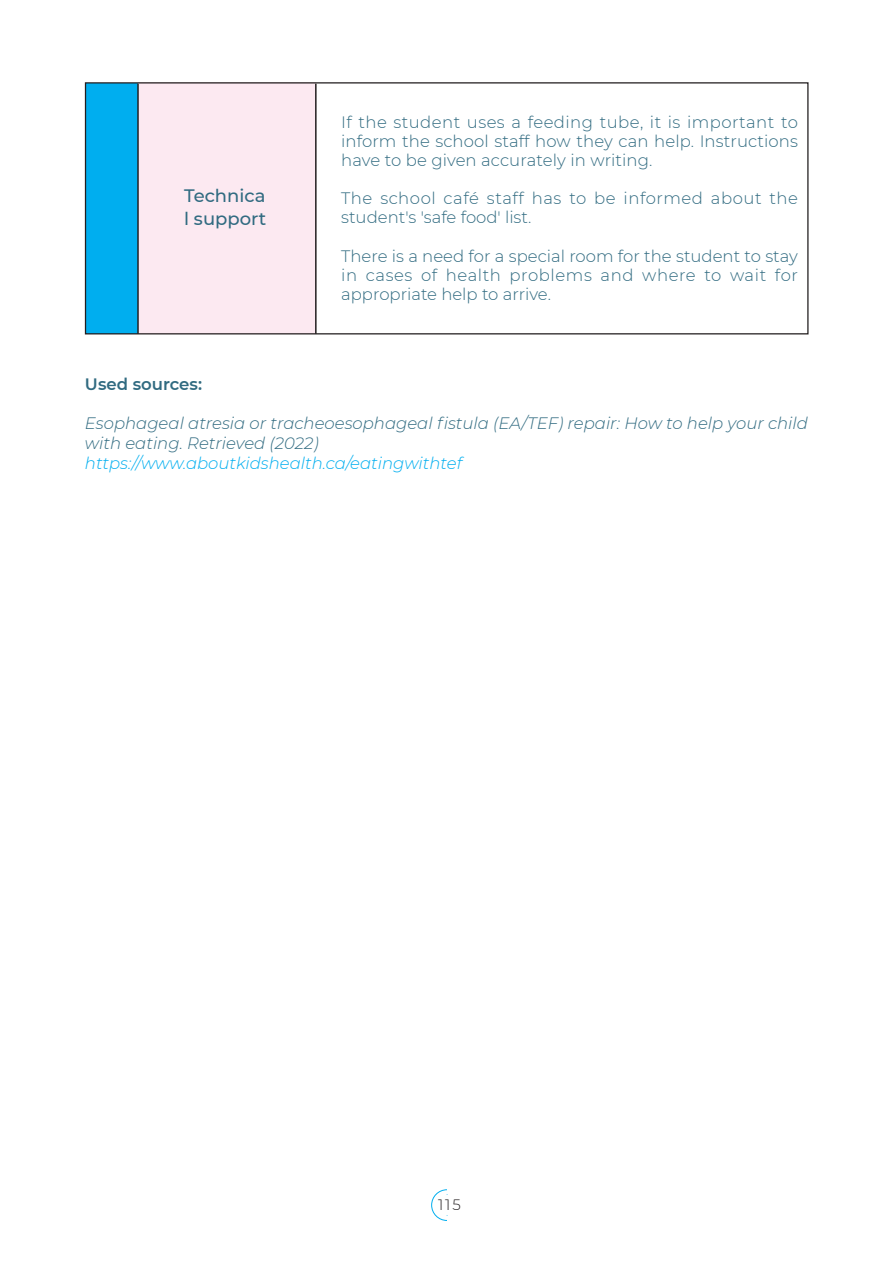
<style>
.page{position:relative;width:893px;height:1263px;background:#fff}
.page>*{position:absolute;margin:0;border:0;box-sizing:border-box;transform-origin:0 0}
.t1{font:500 18px/23.4px "Montserrat";color:#316b81}
.t2{font:300 16.5px/18.9px "Montserrat";letter-spacing:.005em;color:#316b81;text-align:justify}
.t3{font:italic 300 16.5px/19.8px "Montserrat";color:#316b81}
.t4{font:300 16.5px/18.9px "Montserrat";letter-spacing:.03em;color:#316b81}
.t5{font:italic 300 16.5px "Montserrat";color:#00aeef}
.t6{font:600 16.5px "Montserrat";color:#316b81}
.t7{font:300 15px "Montserrat";color:#231f20}
</style>
<div class="page">
<svg style="left:431px;top:1189px;width:17px;height:32px"></svg>
<div style="left:138px;top:83px;width:177px;height:251px;background:#fce9f1"></div>
<div style="left:85px;top:83px;width:52px;height:251px;background:#00aeef"></div>
<div style="left:85px;top:82px;width:723px;height:252px;border:1px solid #231f20"></div>
<hr style="left:137px;top:84px;width:2px;height:250px;background:#231f20">
<hr style="left:315px;top:84px;width:2px;height:250px;background:#231f20">
<p class="t1" style="left:184px;top:183px;width:84px">Technica l support</p>
<p class="t2" style="left:341px;top:112px;width:458px">If the student uses a feeding tube, it is important to inform the school staff how they can help. Instructions have to be given accurately in writing.</p>
<p class="t4" style="left:341px;top:189px;width:458px">The school café staff has to be informed about the student's 'safe food' list.</p>
<p class="t2" style="left:341px;top:246px;width:458px">There is a need for a special room for the student to stay in cases of health problems and where to wait for appropriate help to arrive.</p>
<p class="t6" style="left:85px;top:372px;width:119px">Used sources:</p>
<p class="t3" style="left:85px;top:413px;width:724px">Esophageal atresia or tracheoesophageal fistula (EA/TEF) repair: How to help your child with eating. Retrieved (2022)</p>
<p class="t5" style="left:85px;top:452px;width:379px">https://www.aboutkidshealth.ca/eatingwithtef</p>
<p class="t7" style="left:438px;top:1195px;width:24px">115</p>
</div>
